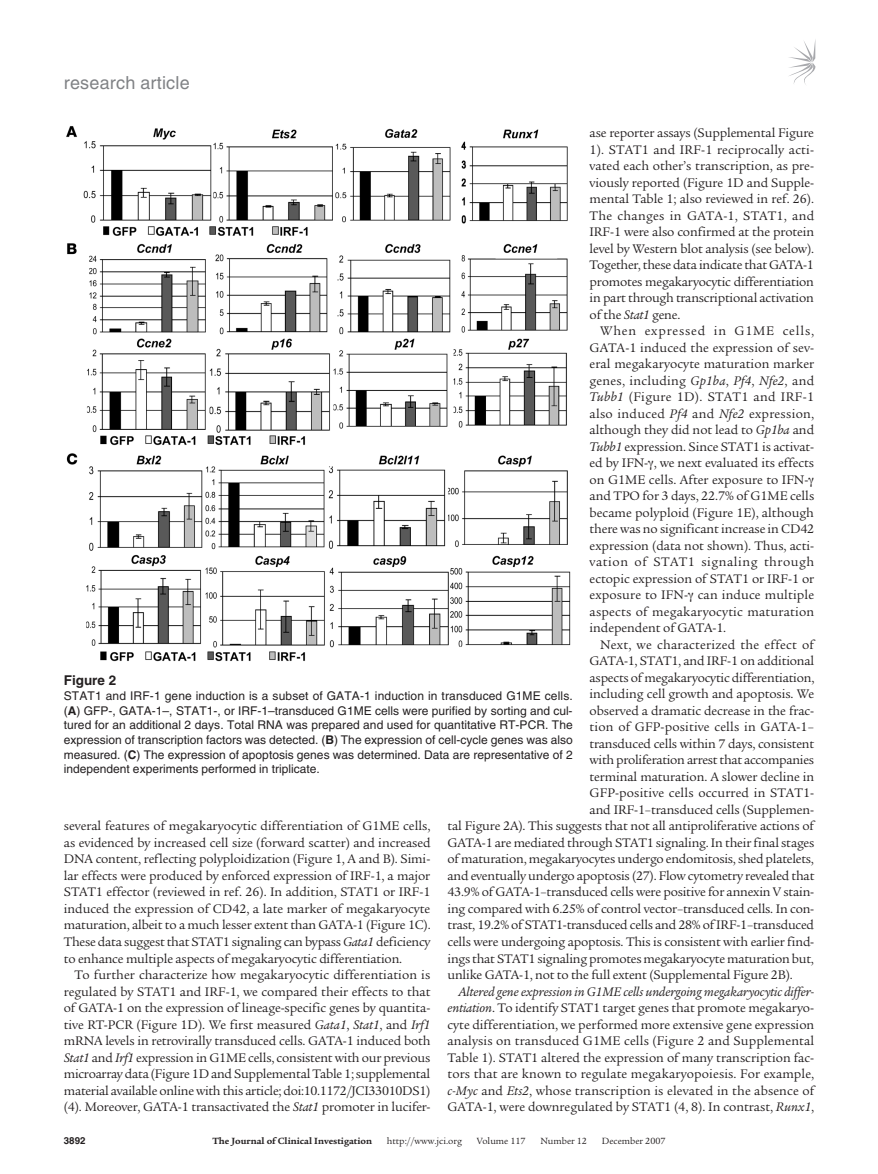
<style>
.page{position:relative;width:878px;height:1174px;background:#fff}
.page>*{position:absolute;margin:0;border:0;box-sizing:border-box;transform-origin:0 0}
.t1{font:18px "Helvetica LT Std";letter-spacing:.01em;color:#808285}
.t2{font:13.5px/16.5px "Legacy Serif Std";letter-spacing:-.01em;color:#231f20;text-align:justify}
.t3{font:13.5px "Legacy Serif Std";letter-spacing:.01em;color:#231f20}
.t4{font:13.5px "Legacy Serif Std";letter-spacing:.02em;color:#231f20}
.t5{font:700 13.5px "Helvetica LT Std";color:#231f20}
.t6{font:12px/14.7px "Helvetica LT Std";color:#231f20;text-align:justify}
.t7{font:9.75px "Legacy Serif Std";color:#231f20}
.t8{font:700 9.75px "Legacy Serif Std";color:#231f20}
.t9{font:700 9.75px "Helvetica LT Std";color:#231f20}
.s1{font-style:italic}
.s2{font-weight:700}
</style>
<div class="page">
<svg style="left:789px;top:41px;width:26px;height:44px"></svg>
<img style="left:66px;top:126px;width:505px;height:536px">
<h1 class="t1" style="left:64px;top:72px;width:127px">research article</h1>
<p class="t2" style="left:589px;top:125px;width:226px">ase reporter assays (Supplemental Figure 1). STAT1 and IRF-1 reciprocally acti&shy;vated each other’s transcription, as pre&shy;viously reported (Figure 1D and Supple&shy;mental Table 1; also reviewed in ref. 26).<br>The changes in GATA-1, STAT1, and IRF-1 were also confirmed at the protein level by Western blot analysis (see below).<br>Together, these data indicate that GATA-1 promotes megakaryocytic differentiation in part through transcriptional activation of the <span class="s1">Stat1</span> gene.</p>
<p class="t2" style="left:589px;top:323px;width:226px;text-align:left;text-indent:11px">When expressed in G1ME cells, GATA-1 induced the expression of sev&shy;eral megakaryocyte maturation marker genes, including <span class="s1">Gp1ba</span>, <span class="s1">Pf4</span>, <span class="s1">Nfe2</span>, and <span class="s1">Tubb1</span> (Figure 1D). STAT1 and IRF-1 also induced <span class="s1">Pf4</span> and <span class="s1">Nfe2</span> expression, although they did not lead to <span class="s1">Gp1ba</span> and <span class="s1">Tubb1</span> expression. Since STAT1 is activat&shy;ed by IFN- , we next evaluated its effects on G1ME cells. After exposure to IFN&shy;and TPO for 3 days, 22.7% of G1ME cells became polyploid (Figure 1E), although there was no significant increase in CD42 expression (data not shown). Thus, acti&shy;vation of STAT1 signaling through ectopic expression of STAT1 or IRF-1 or exposure to IFN- can induce multiple aspects of megakaryocytic maturation independent of GATA-1.</p>
<p class="t4" style="left:600px;top:637px;width:215px">Next, we characterized the effect of</p>
<p class="t2" style="left:589px;top:653px;width:226px">GATA-1, STAT1, and IRF-1 on additional</p>
<p class="t2" style="left:589px;top:669px;width:226px">aspects of megakaryocytic differentiation,</p>
<p class="t2" style="left:589px;top:686px;width:226px">including cell growth and apoptosis. We</p>
<p class="t2" style="left:589px;top:702px;width:226px">observed a dramatic decrease in the frac-</p>
<p class="t3" style="left:589px;top:719px;width:226px">tion of GFP-positive cells in GATA-1–</p>
<p class="t2" style="left:589px;top:735px;width:226px">transduced cells within 7 days, consistent</p>
<p class="t2" style="left:589px;top:752px;width:226px">with proliferation arrest that accompanies</p>
<p class="t2" style="left:589px;top:768px;width:226px">terminal maturation. A slower decline in</p>
<p class="t3" style="left:589px;top:785px;width:226px">GFP-positive cells occurred in STAT1-</p>
<p class="t2" style="left:589px;top:801px;width:226px">and IRF-1–transduced cells (Supplemen-</p>
<p class="t2" style="left:447px;top:818px;width:368px">tal Figure 2A). This suggests that not all antiproliferative actions of</p>
<p class="t2" style="left:447px;top:834px;width:368px">GATA-1 are mediated through STAT1 signaling. In their final stages</p>
<p class="t2" style="left:447px;top:851px;width:368px">of maturation, megakaryocytes undergo endomitosis, shed platelets,</p>
<p class="t2" style="left:447px;top:867px;width:368px">and eventually undergo apoptosis (27). Flow cytometry revealed that</p>
<p class="t2" style="left:447px;top:884px;width:368px">43.9% of GATA-1–transduced cells were positive for annexin V stain-</p>
<p class="t2" style="left:447px;top:900px;width:368px">ing compared with 6.25% of control vector–transduced cells. In con-</p>
<p class="t2" style="left:447px;top:917px;width:368px">trast, 19.2% of STAT1-transduced cells and 28% of IRF-1–transduced</p>
<p class="t2" style="left:447px;top:933px;width:368px">cells were undergoing apoptosis. This is consistent with earlier find-</p>
<p class="t2" style="left:447px;top:950px;width:368px">ings that STAT1 signaling promotes megakaryocyte maturation but,</p>
<p class="t2" style="left:447px;top:966px;width:347px">unlike GATA-1, not to the full extent (Supplemental Figure 2B).</p>
<p class="t2" style="left:447px;top:983px;width:368px;text-indent:11px"><span class="s1">Altered gene expression in G1ME cells undergoing megakaryocytic differ&shy;entiation</span>. To identify STAT1 target genes that promote megakaryo&shy;cyte differentiation, we performed more extensive gene expression analysis on transduced G1ME cells (Figure 2 and Supplemental Table 1). STAT1 altered the expression of many transcription fac&shy;tors that are known to regulate megakaryopoiesis. For example, <span class="s1">c-Myc</span> and <span class="s1">Ets2</span>, whose transcription is elevated in the absence of GATA-1, were downregulated by STAT1 (4, 8). In contrast, <span class="s1">Runx1</span>,</p>
<p class="t5" style="left:64px;top:672px;width:54px">Figure 2</p>
<p class="t6" style="left:64px;top:688px;width:510px">STAT1 and IRF-1 gene induction is a subset of GATA-1 induction in transduced G1ME cells. (<span class="s2">A</span>) GFP-, GATA-1–, STAT1-, or IRF-1–transduced G1ME cells were purified by sorting and cul&shy;tured for an additional 2 days. Total RNA was prepared and used for quantitative RT-PCR. The expression of transcription factors was detected. (<span class="s2">B</span>) The expression of cell-cycle genes was also measured. (<span class="s2">C</span>) The expression of apoptosis genes was determined. Data are representative of 2 independent experiments performed in triplicate.</p>
<p class="t2" style="left:64px;top:818px;width:368px">several features of megakaryocytic differentiation of G1ME cells, as evidenced by increased cell size (forward scatter) and increased DNA content, reflecting polyploidization (Figure 1, A and B). Simi&shy;lar effects were produced by enforced expression of IRF-1, a major STAT1 effector (reviewed in ref. 26). In addition, STAT1 or IRF-1 induced the expression of CD42, a late marker of megakaryocyte maturation, albeit to a much lesser extent than GATA-1 (Figure 1C).<br>These data suggest that STAT1 signaling can bypass <span class="s1">Gata1</span> deficiency to enhance multiple aspects of megakaryocytic differentiation.</p>
<p class="t2" style="left:64px;top:966px;width:368px;text-indent:11px">To further characterize how megakaryocytic differentiation is regulated by STAT1 and IRF-1, we compared their effects to that of GATA-1 on the expression of lineage-specific genes by quantita&shy;tive RT-PCR (Figure 1D). We first measured <span class="s1">Gata1</span>, <span class="s1">Stat1</span>, and <span class="s1">Irf1 </span>mRNA levels in retrovirally transduced cells. GATA-1 induced both <span class="s1">Stat1</span> and <span class="s1">Irf1</span> expression in G1ME cells, consistent with our previous microarray data (Figure 1D and Supplemental Table 1; supplemental material available online with this article; doi:10.1172/JCI33010DS1) (4). Moreover, GATA-1 transactivated the <span class="s1">Stat1</span> promoter in lucifer-</p>
<p class="t9" style="left:64px;top:1134px;width:23px">3892</p>
<p class="t8" style="left:212px;top:1135px;width:161px">The Journal of Clinical Investigation</p>
<p class="t7" style="left:387px;top:1135px;width:77px">http://www.jci.org</p>
<p class="t7" style="left:476px;top:1135px;width:50px">Volume 117</p>
<p class="t7" style="left:540px;top:1135px;width:48px">Number 12</p>
<p class="t7" style="left:601px;top:1135px;width:65px">December 2007</p>
</div>
